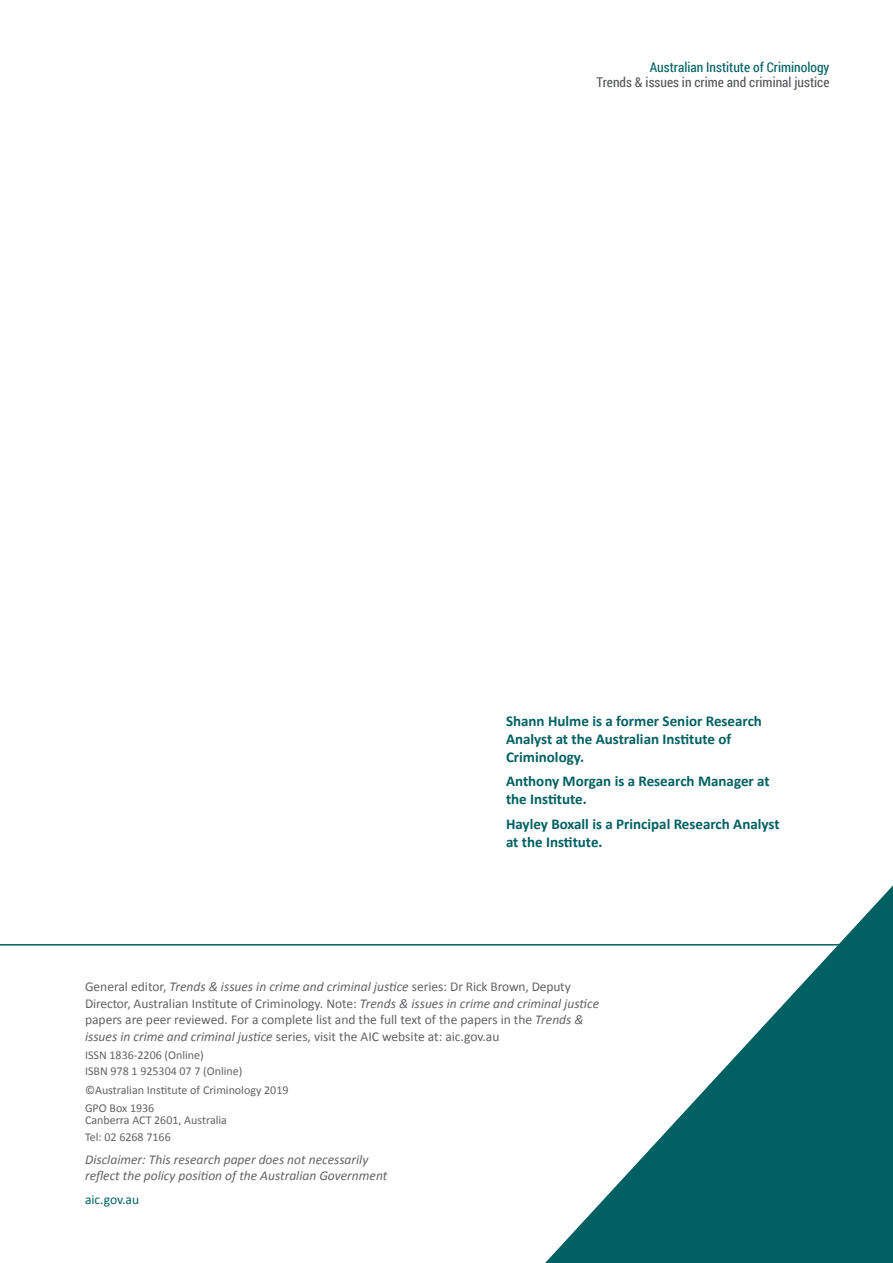
<style>
.page{position:relative;width:893px;height:1263px;background:#fff}
.page>*{position:absolute;margin:0;border:0;box-sizing:border-box;transform-origin:0 0}
.author_blurb{font:700 15px/18px "Calibri";color:#006062}
.t1{font:13.5px/16.5px "Calibri";color:#636366}
.t2{font:italic 13.5px/16.5px "Calibri";color:#636366}
.t3{font:13.5px "Roboto Condensed";color:#57585a}
.t4{font:13.5px "Roboto Condensed";color:#006062}
.t5{font:13.5px "Calibri";color:#006062}
.t6{font:12px/16.5px "Calibri";color:#636366}
.s1{font-style:italic}
</style>
<div class="page">
<hr style="left:0;top:944px;width:893px;height:1px;background:#006062">
<svg style="left:438px;top:885px;width:455px;height:378px"></svg>
<p class="t4" style="left:650px;top:58px;width:181px">Australian Institute of Criminology</p>
<p class="t3" style="left:597px;top:73px;width:234px">Trends &amp; issues in crime and criminal justice</p>
<p class="author_blurb" style="left:506px;top:712px;width:257px">Shann Hulme is a former Senior Research<br>Analyst at the Australian Institute of<br>Criminology.</p>
<p class="author_blurb" style="left:506px;top:772px;width:265px">Anthony Morgan is a Research Manager at the Institute.</p>
<p class="author_blurb" style="left:506px;top:815px;width:275px">Hayley Boxall is a Principal Research Analyst at the Institute.</p>
<p class="t1" style="left:85px;top:978px;width:516px">General editor, <span class="s1">Trends &amp; issues in crime and criminal justice</span> series: Dr Rick Brown, Deputy Director, Australian Institute of Criminology. Note: <span class="s1">Trends &amp; issues in crime and criminal justice </span>papers are peer reviewed. For a complete list and the full text of the papers in the <span class="s1">Trends &amp; issues in crime and criminal justice</span> series, visit the AIC website at: aic.gov.au</p>
<p class="t6" style="left:85px;top:1047px;width:159px">ISSN 1836-2206 (Online)<br>ISBN 978 1 925304 07 7 (Online)</p>
<p class="t6" style="left:85px;top:1081px;width:205px;line-height:18.5px">©Australian Institute of Criminology 2019<br>GPO Box 1936</p>
<p class="t6" style="left:85px;top:1112px;width:143px">Canberra ACT 2601, Australia<br>Tel: 02 6268 7166</p>
<p class="t2" style="left:85px;top:1150px;width:304px">Disclaimer: This research paper does not necessarily reflect the policy position of the Australian Government</p>
<p class="t5" style="left:85px;top:1191px;width:56px">aic.gov.au</p>
</div>
